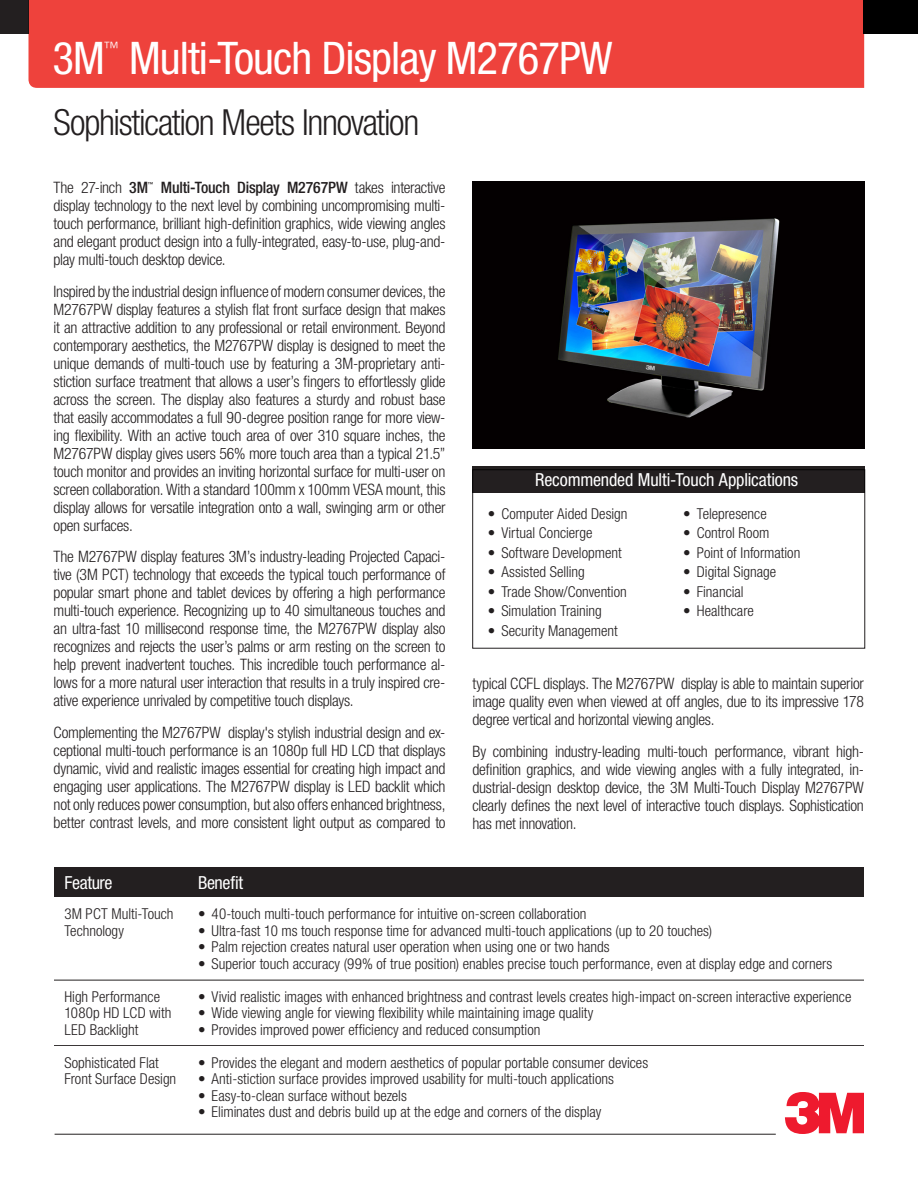
<style>
.page{position:relative;width:918px;height:1188px;background:#fff}
.page>*{position:absolute;margin:0;border:0;box-sizing:border-box;transform-origin:0 0}
.Body_Headline{font:condensed 45px "Helvetica Neue LT Std";letter-spacing:-.02em;color:#fff}
.Body_Copy{font:300 condensed 36px "Helvetica Neue LT Std";letter-spacing:-.035em;color:#231f20}
.Body_Copy-2{font:condensed 18px "Helvetica Neue LT Std";letter-spacing:-.01em;color:#fff}
.Body_Headline-2{font:condensed 18px "Helvetica Neue LT Std";letter-spacing:-.02em;color:#fff}
.t1{font:300 condensed 15.75px/18px "Helvetica Neue LT Std";letter-spacing:-.015em;color:#231f20;text-align:justify}
.Body_Headline-3{font:300 condensed 15.75px "Helvetica Neue LT Std";color:#fff}
.Body_Copy-3{font:300 condensed 15px "Helvetica Neue LT Std";color:#231f20}
.Body_Headline-4{font:300 condensed 15px/16.5px "Helvetica Neue LT Std";color:#231f20}
.t2{font:500 condensed 5.55px "Helvetica Neue LT Std";color:#231f20}
.s1{font-weight:500}
</style>
<div class="page">
<div style="left:0;top:0;width:28px;height:33px;background:#231f20"></div>
<div style="left:28px;top:0;width:836px;height:88px;background:#ee423c"></div>
<div style="left:864px;top:0;width:54px;height:33px;background:#000"></div>
<div style="left:472px;top:466px;width:393px;height:27px;background:#231f20"></div>
<div style="left:472px;top:470px;width:393px;height:178px;border:1px solid #231f20"></div>
<svg style="left:785px;top:1092px;width:79px;height:42px"></svg>
<div style="left:54px;top:868px;width:810px;height:29px;background:#231f20"></div>
<hr style="left:54px;top:1045px;width:810px;height:1px;background:#231f20">
<hr style="left:54px;top:980px;width:810px;height:1px;background:#231f20">
<img style="left:472px;top:182px;width:393px;height:267px">
<hr style="left:55px;top:1134px;width:721px;height:1px;background:#231f20">
<p class="Body_Headline" style="left:52px;top:32px;width:54px">3M</p>
<p class="Body_Headline-3" style="left:104px;top:39px;width:17px">™</p>
<p class="Body_Headline" style="left:129px;top:32px;width:485px">Multi-Touch Display M2767PW</p>
<p class="Body_Copy" style="left:54px;top:101px;width:367px">Sophistication Meets Innovation</p>
<p class="t1" style="left:54px;top:178px;width:393px;text-indent:107px"><span class="s1">Multi-Touch Display M2767PW</span> takes interactive display technology to the next level by combining uncompromising multi&shy;touch performance, brilliant high-definition graphics, wide viewing angles and elegant product design into a fully-integrated, easy-to-use, plug-and&shy;play multi-touch desktop device.</p>
<p class="t1" style="left:54px;top:282px;width:393px">Inspired by the industrial design influence of modern consumer devices, the M2767PW display features a stylish flat front surface design that makes it an attractive addition to any professional or retail environment. Beyond contemporary aesthetics, the M2767PW display is designed to meet the unique demands of multi-touch use by featuring a 3M-proprietary anti&shy;stiction surface treatment that allows a user’s fingers to effortlessly glide across the screen. The display also features a sturdy and robust base that easily accommodates a full 90-degree position range for more view&shy;ing flexibility. With an active touch area of over 310 square inches, the M2767PW display gives users 56% more touch area than a typical 21.5” touch monitor and provides an inviting horizontal surface for multi-user on screen collaboration. With a standard 100mm x 100mm VESA mount, this display allows for versatile integration onto a wall, swinging arm or other open surfaces.</p>
<p class="t1" style="left:54px;top:547px;width:393px">The M2767PW display features 3M’s industry-leading Projected Capaci&shy;tive (3M PCT) technology that exceeds the typical touch performance of popular smart phone and tablet devices by offering a high performance multi-touch experience. Recognizing up to 40 simultaneous touches and an ultra-fast 10 millisecond response time, the M2767PW display also recognizes and rejects the user’s palms or arm resting on the screen to help prevent inadvertent touches. This incredible touch performance al&shy;lows for a more natural user interaction that results in a truly inspired cre&shy;ative experience unrivaled by competitive touch displays.</p>
<p class="t1" style="left:54px;top:723px;width:393px">Complementing the M2767PW display's stylish industrial design and ex&shy;ceptional multi-touch performance is an 1080p full HD LCD that displays dynamic, vivid and realistic images essential for creating high impact and engaging user applications. The M2767PW display is LED backlit which not only reduces power consumption, but also offers enhanced brightness, better contrast levels, and more consistent light output as compared to</p>
<p class="t1" style="left:54px;top:178px;width:96px">The 27-inch <span class="s1">3M</span></p>
<p class="t2" style="left:148px;top:181px;width:7px">™</p>
<p class="Body_Copy-2" style="left:535px;top:469px;width:265px">Recommended Multi-Touch Applications</p>
<p class="Body_Copy-3" style="left:488px;top:505px;width:141px">• Computer Aided Design</p>
<p class="Body_Copy-3" style="left:488px;top:524px;width:106px">• Virtual Concierge</p>
<p class="Body_Copy-3" style="left:488px;top:544px;width:135px">• Software Development</p>
<p class="Body_Copy-3" style="left:488px;top:563px;width:98px">• Assisted Selling</p>
<p class="Body_Copy-3" style="left:488px;top:583px;width:140px">• Trade Show/Convention</p>
<p class="Body_Copy-3" style="left:488px;top:602px;width:115px">• Simulation Training</p>
<p class="Body_Copy-3" style="left:488px;top:622px;width:131px">• Security Management</p>
<p class="Body_Copy-3" style="left:683px;top:505px;width:85px">• Telepresence</p>
<p class="Body_Copy-3" style="left:683px;top:524px;width:88px">• Control Room</p>
<p class="Body_Copy-3" style="left:683px;top:544px;width:119px">• Point of Information</p>
<p class="Body_Copy-3" style="left:683px;top:563px;width:94px">• Digital Signage</p>
<p class="Body_Copy-3" style="left:683px;top:583px;width:62px">• Financial</p>
<p class="Body_Copy-3" style="left:683px;top:602px;width:72px">• Healthcare</p>
<p class="t1" style="left:472px;top:675px;width:393px">typical CCFL displays. The M2767PW display is able to maintain superior image quality even when viewed at off angles, due to its impressive 178 degree vertical and horizontal viewing angles.</p>
<p class="t1" style="left:472px;top:742px;width:393px">By combining industry-leading multi-touch performance, vibrant high&shy;definition graphics, and wide viewing angles with a fully integrated, in&shy;dustrial-design desktop device, the 3M Multi-Touch Display M2767PW clearly defines the next level of interactive touch displays. Sophistication has met innovation.</p>
<p class="Body_Headline-2" style="left:64px;top:873px;width:50px">Feature</p>
<p class="Body_Headline-4" style="left:64px;top:906px;width:111px">3M PCT Multi-Touch<br>Technology</p>
<p class="Body_Headline-4" style="left:64px;top:988px;width:109px">High Performance<br>1080p HD LCD with<br>LED Backlight</p>
<p class="Body_Headline-4" style="left:64px;top:1054px;width:113px">Sophisticated Flat<br>Front Surface Design</p>
<p class="Body_Headline-2" style="left:198px;top:872px;width:47px">Benefit</p>
<p class="Body_Copy-3" style="left:198px;top:905px;width:390px">• 40-touch multi-touch performance for intuitive on-screen collaboration</p>
<p class="Body_Copy-3" style="left:198px;top:922px;width:516px">• Ultra-fast 10 ms touch response time for advanced multi-touch applications (up to 20 touches)</p>
<p class="Body_Copy-3" style="left:198px;top:938px;width:413px">• Palm rejection creates natural user operation when using one or two hands</p>
<p class="Body_Copy-3" style="left:198px;top:955px;width:636px">• Superior touch accuracy (99% of true position) enables precise touch performance, even at display edge and corners</p>
<p class="Body_Copy-3" style="left:198px;top:988px;width:655px">• Vivid realistic images with enhanced brightness and contrast levels creates high-impact on-screen interactive experience</p>
<p class="Body_Copy-3" style="left:198px;top:1004px;width:397px">• Wide viewing angle for viewing flexibility while maintaining image quality</p>
<p class="Body_Copy-3" style="left:198px;top:1021px;width:344px">• Provides improved power efficiency and reduced consumption</p>
<p class="Body_Copy-3" style="left:198px;top:1054px;width:452px">• Provides the elegant and modern aesthetics of popular portable consumer devices</p>
<p class="Body_Copy-3" style="left:198px;top:1070px;width:417px">• Anti-stiction surface provides improved usability for multi-touch applications</p>
<p class="Body_Copy-3" style="left:198px;top:1087px;width:210px">• Easy-to-clean surface without bezels</p>
<p class="Body_Copy-3" style="left:198px;top:1103px;width:405px">• Eliminates dust and debris build up at the edge and corners of the display</p>
</div>
